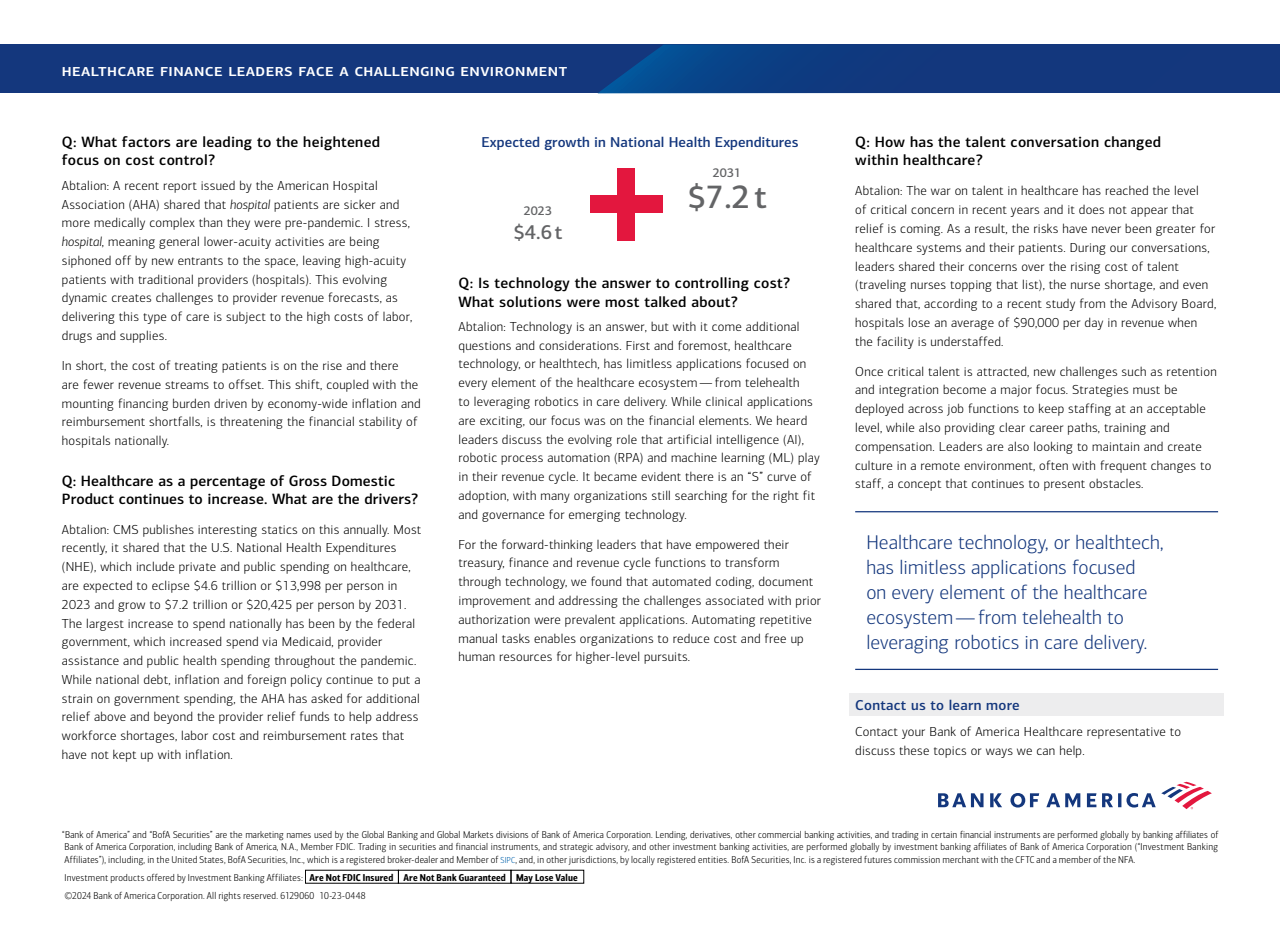
<style>
.page{position:relative;width:1280px;height:936px;background:#fff}
.page>*{position:absolute;margin:0;border:0;box-sizing:border-box;transform-origin:0 0}
.t1{font:500 32.5px "Connections";color:#636466}
.t2{font:300 20px/25px "Connections";color:#14377d}
.t3{font:500 20px "Connections";color:#636466}
.t4{font:500 17.5px "Connections";letter-spacing:.025em;color:#fff}
.t5{font:500 15px/18px "Connections";letter-spacing:.01em;color:#000}
.t6{font:500 14.38px "Connections";letter-spacing:.005em;color:#14377d}
.t7{font:300 13.12px/18.8px "Connections";letter-spacing:.02em;color:#000}
.t8{font:500 12.5px "Connections";color:#636466}
.t9{font:300 10px/12.5px "Connections Cond";letter-spacing:.02em;color:#000;text-align:justify}
.t10{font:10px "Connections Cond Bld";letter-spacing:.015em;color:#000}
.s1{font-style:italic}
.s2{font-size:8.75px;color:#0061aa}
</style>
<div class="page">
<div style="left:0;top:45px;width:1280px;height:48px;background:#14377d"></div>
<svg style="left:598px;top:45px;width:165px;height:48px"></svg>
<hr style="left:855px;top:511px;width:363px;height:1px;background:#14377d">
<hr style="left:855px;top:668px;width:363px;height:1px;background:#14377d">
<div style="left:849px;top:693px;width:375px;height:23px;background:#ededee"></div>
<div style="left:617px;top:168px;width:18px;height:72px;background:#e3173e"></div>
<div style="left:590px;top:195px;width:72px;height:18px;background:#e3173e"></div>
<svg style="left:938px;top:781px;width:274px;height:27px"></svg>
<h3 class="t4" style="left:62px;top:59px;width:507px">healthcare finance leaders face a challenging environment</h3>
<h2 class="t5" style="left:62px;top:133px;width:320px">Q: What factors are leading to the heightened focus on cost control?</h2>
<p class="t7" style="left:62px;top:176px;width:352px">Abtalion: A recent report issued by the American Hospital Association (AHA) shared that <span class="s1">hospital</span> patients are sicker and more medically complex than they were pre-pandemic. I stress, <span class="s1">hospital</span>, meaning general lower-acuity activities are being siphoned off by new entrants to the space, leaving high-acuity patients with traditional providers (hospitals). This evolving dynamic creates challenges to provider revenue forecasts, as delivering this type of care is subject to the high costs of labor, drugs and supplies.</p>
<p class="t7" style="left:62px;top:356px;width:360px">In short, the cost of treating patients is on the rise and there<br>are fewer revenue streams to offset. This shift, coupled with the mounting financing burden driven by economy-wide inflation and reimbursement shortfalls, is threatening the financial stability of hospitals nationally.</p>
<h2 class="t5" style="left:62px;top:471px;width:358px">Q: Healthcare as a percentage of Gross Domestic<br>Product continues to increase. What are the drivers?</h2>
<p class="t7" style="left:62px;top:519px;width:361px">Abtalion: CMS publishes interesting statics on this annually. Most recently, it shared that the U.S. National Health Expenditures (NHE), which include private and public spending on healthcare, are expected to eclipse $4.6 trillion or $13,998 per person in 2023 and grow to $7.2 trillion or $20,425 per person by 2031.<br>The largest increase to spend nationally has been by the federal government, which increased spend via Medicaid, provider assistance and public health spending throughout the pandemic.<br>While national debt, inflation and foreign policy continue to put a strain on government spending, the AHA has asked for additional relief above and beyond the provider relief funds to help address workforce shortages, labor cost and reimbursement rates that have not kept up with inflation.</p>
<h3 class="t6" style="left:481px;top:133px;width:319px">Expected growth in National Health Expenditures</h3>
<p class="t8" style="left:524px;top:203px;width:30px">2023</p>
<p class="t3" style="left:513px;top:220px;width:50px">$4.6 t</p>
<p class="t8" style="left:713px;top:165px;width:30px">2031</p>
<p class="t1" style="left:687px;top:177px;width:81px">$7.2 t</p>
<h2 class="t5" style="left:458px;top:274px;width:333px">Q: Is technology the answer to controlling cost?<br>What solutions were most talked about?</h2>
<p class="t7" style="left:458px;top:317px;width:363px">Abtalion: Technology is an answer, but with it come additional questions and considerations. First and foremost, healthcare technology, or healthtech, has limitless applications focused on every element of the healthcare ecosystem — from telehealth<br>to leveraging robotics in care delivery. While clinical applications are exciting, our focus was on the financial elements. We heard leaders discuss the evolving role that artificial intelligence (AI), robotic process automation (RPA) and machine learning (ML) play in their revenue cycle. It became evident there is an “S” curve of adoption, with many organizations still searching for the right fit and governance for emerging technology.</p>
<p class="t7" style="left:458px;top:534px;width:364px">For the forward-thinking leaders that have empowered their treasury, finance and revenue cycle functions to transform through technology, we found that automated coding, document improvement and addressing the challenges associated with prior authorization were prevalent applications. Automating repetitive manual tasks enables organizations to reduce cost and free up human resources for higher-level pursuits.</p>
<h2 class="t5" style="left:855px;top:133px;width:307px">Q: How has the talent conversation changed within healthcare?</h2>
<p class="t7" style="left:855px;top:182px;width:362px">Abtalion: The war on talent in healthcare has reached the level<br>of critical concern in recent years and it does not appear that relief is coming. As a result, the risks have never been greater for healthcare systems and their patients. During our conversations, leaders shared their concerns over the rising cost of talent (traveling nurses topping that list), the nurse shortage, and even shared that, according to a recent study from the Advisory Board, hospitals lose an average of $90,000 per day in revenue when the facility is understaffed.</p>
<p class="t7" style="left:855px;top:362px;width:363px">Once critical talent is attracted, new challenges such as retention and integration become a major focus. Strategies must be deployed across job functions to keep staffing at an acceptable level, while also providing clear career paths, training and compensation. Leaders are also looking to maintain and create culture in a remote environment, often with frequent changes to staff, a concept that continues to present obstacles.</p>
<p class="t2" style="left:866px;top:530px;width:298px">Healthcare technology, or healthtech, has limitless applications focused<br>on every element of the healthcare ecosystem — from telehealth to leveraging robotics in care delivery.</p>
<h2 class="t6" style="left:855px;top:696px;width:166px">Contact us to learn more</h2>
<p class="t7" style="left:855px;top:722px;width:327px">Contact your Bank of America Healthcare representative to discuss these topics or ways we can help.</p>
<p class="t9" style="left:62px;top:828px;width:1158px">“Bank of America” and “BofA Securities” are the marketing names used by the Global Banking and Global Markets divisions of Bank of America Corporation. Lending, derivatives, other commercial banking activities, and trading in certain financial instruments are performed globally by banking affiliates of Bank of America Corporation, including Bank of America, N.A., Member FDIC. Trading in securities and financial instruments, and strategic advisory, and other investment banking activities, are performed globally by investment banking affiliates of Bank of America Corporation (“Investment Banking Affiliates”), including, in the United States, BofA Securities, Inc., which is a registered broker-dealer and Member of <span class="s2">SIPC</span>, and, in other jurisdictions, by locally registered entities. BofA Securities, Inc. is a registered futures commission merchant with the CFTC and a member of the NFA.</p>
<p class="t9" style="left:65px;top:870px;width:240px">Investment products offered by Investment Banking Affiliates:</p>
<p class="t10" style="left:309px;top:871px;width:85px">Are Not FDIC Insured</p>
<p class="t10" style="left:403px;top:871px;width:104px">Are Not Bank Guaranteed</p>
<p class="t10" style="left:516px;top:871px;width:63px">May Lose Value</p>
<p class="t9" style="left:65px;top:889px;width:251px">©2024 Bank of America Corporation. All rights reserved. 6129060</p>
<p class="t9" style="left:320px;top:889px;width:47px">10-23-0448</p>
</div>
